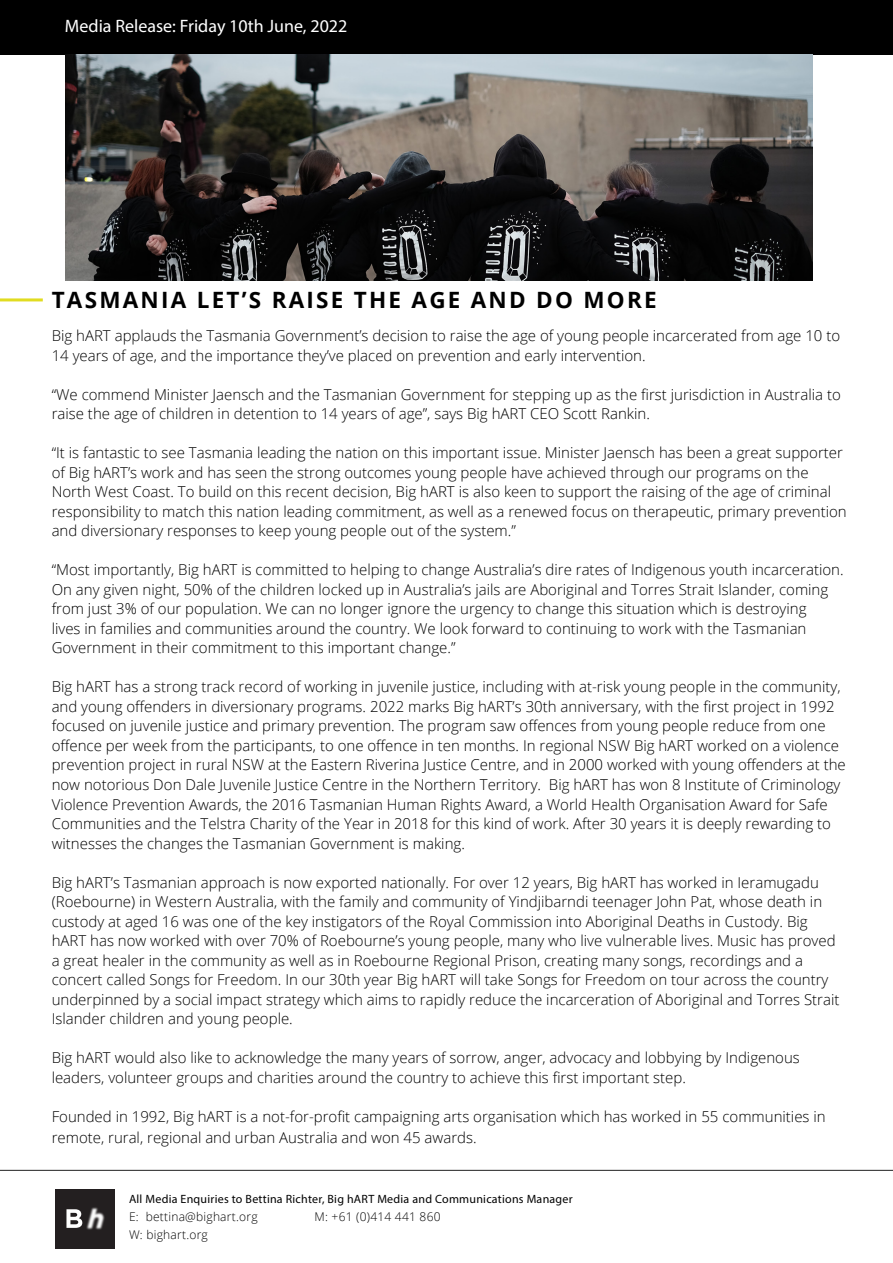
<style>
.page{position:relative;width:893px;height:1263px;background:#fff}
.page>*{position:absolute;margin:0;border:0;box-sizing:border-box;transform-origin:0 0}
.t1{font:700 22.5px "Open Sans";letter-spacing:.1em;color:#000}
.t2{font:18px "Myriad Pro";color:#fff}
.t3{font:300 15px/19.5px "Open Sans";color:#000}
.t4{font:12px "Myriad Pro";letter-spacing:.02em;color:#000}
.t5{font:300 12px "Open Sans";letter-spacing:.02em;color:#000}
</style>
<div class="page">
<svg style="left:0;top:1170px;width:893px;height:1px"></svg>
<img style="left:55px;top:1189px;width:60px;height:60px">
<div style="left:0;top:0;width:893px;height:54px;background:#000"></div>
<img style="left:66px;top:54px;width:746px;height:226px">
<hr style="left:0;top:298px;width:43px;height:3px;background:#e1dc20">
<p class="t2" style="left:65px;top:14px;width:284px">Media Release: Friday 10th June, 2022</p>
<p class="t1" style="left:52px;top:284px;width:606px">TASMANIA LET’S RAISE THE AGE AND DO MORE</p>
<p class="t3" style="left:52px;top:326px;width:790px">Big hART applauds the Tasmania Government’s decision to raise the age of young people incarcerated from age 10 to<br>14 years of age, and the importance they’ve placed on prevention and early intervention.</p>
<p class="t3" style="left:52px;top:384px;width:791px">“We commend Minister Jaensch and the Tasmanian Government for stepping up as the first jurisdiction in Australia to raise the age of children in detention to 14 years of age”, says Big hART CEO Scott Rankin.</p>
<p class="t3" style="left:52px;top:443px;width:797px">“It is fantastic to see Tasmania leading the nation on this important issue. Minister Jaensch has been a great supporter of Big hART’s work and has seen the strong outcomes young people have achieved through our programs on the North West Coast. To build on this recent decision, Big hART is also keen to support the raising of the age of criminal responsibility to match this nation leading commitment, as well as a renewed focus on therapeutic, primary prevention and diversionary responses to keep young people out of the system.”</p>
<p class="t3" style="left:52px;top:560px;width:793px">“Most importantly, Big hART is committed to helping to change Australia’s dire rates of Indigenous youth incarceration.<br>On any given night, 50% of the children locked up in Australia’s jails are Aboriginal and Torres Strait Islander, coming from just 3% of our population. We can no longer ignore the urgency to change this situation which is destroying<br>lives in families and communities around the country. We look forward to continuing to work with the Tasmanian Government in their commitment to this important change.”</p>
<p class="t3" style="left:52px;top:677px;width:796px">Big hART has a strong track record of working in juvenile justice, including with at-risk young people in the community, and young offenders in diversionary programs. 2022 marks Big hART’s 30th anniversary, with the first project in 1992 focused on juvenile justice and primary prevention. The program saw offences from young people reduce from one offence per week from the participants, to one offence in ten months. In regional NSW Big hART worked on a violence prevention project in rural NSW at the Eastern Riverina Justice Centre, and in 2000 worked with young offenders at the now notorious Don Dale Juvenile Justice Centre in the Northern Territory. Big hART has won 8 Institute of Criminology Violence Prevention Awards, the 2016 Tasmanian Human Rights Award, a World Health Organisation Award for Safe Communities and the Telstra Charity of the Year in 2018 for this kind of work. After 30 years it is deeply rewarding to witnesses the changes the Tasmanian Government is making.</p>
<p class="t3" style="left:52px;top:872px;width:789px">Big hART’s Tasmanian approach is now exported nationally. For over 12 years, Big hART has worked in Ieramugadu (Roebourne) in Western Australia, with the family and community of Yindjibarndi teenager John Pat, whose death in custody at aged 16 was one of the key instigators of the Royal Commission into Aboriginal Deaths in Custody. Big hART has now worked with over 70% of Roebourne’s young people, many who live vulnerable lives. Music has proved a great healer in the community as well as in Roebourne Regional Prison, creating many songs, recordings and a concert called Songs for Freedom. In our 30th year Big hART will take Songs for Freedom on tour across the country underpinned by a social impact strategy which aims to rapidly reduce the incarceration of Aboriginal and Torres Strait Islander children and young people.</p>
<p class="t3" style="left:52px;top:1047px;width:750px">Big hART would also like to acknowledge the many years of sorrow, anger, advocacy and lobbying by Indigenous leaders, volunteer groups and charities around the country to achieve this first important step.</p>
<p class="t3" style="left:52px;top:1105px;width:775px;line-height:21px">Founded in 1992, Big hART is a not-for-profit campaigning arts organisation which has worked in 55 communities in remote, rural, regional and urban Australia and won 45 awards.</p>
<p class="t4" style="left:129px;top:1192px;width:445px">All Media Enquiries to Bettina Richter, Big hART Media and Communications Manager</p>
<p class="t5" style="left:129px;top:1209px;width:130px">E: bettina@bighart.org</p>
<p class="t5" style="left:315px;top:1209px;width:128px">M: +61 (0)414 441 860</p>
<p class="t5" style="left:129px;top:1227px;width:80px">W: bighart.org</p>
</div>
